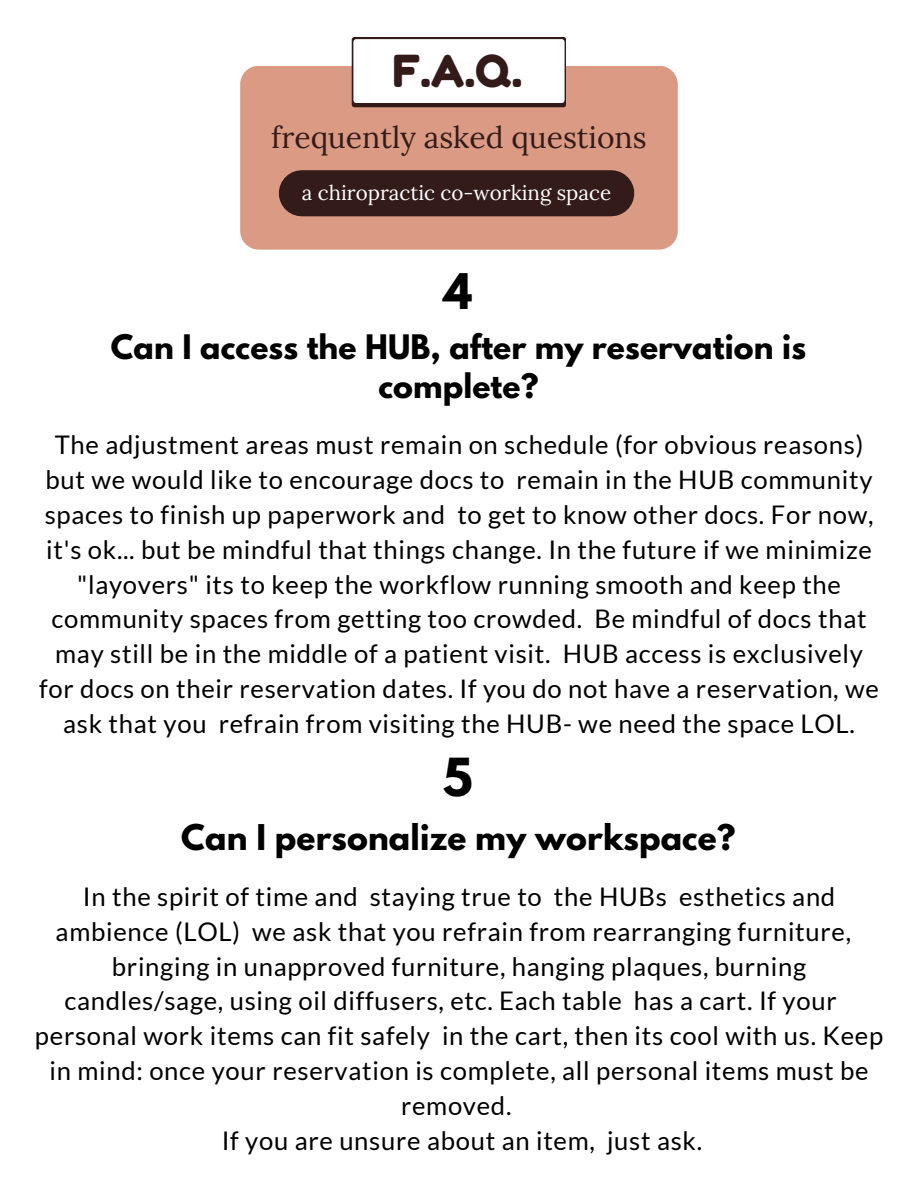
<style>
.page{position:relative;width:918px;height:1188px;background:#fff}
.page>*{position:absolute;margin:0;border:0;box-sizing:border-box;transform-origin:0 0}
.t1{font:700 46.5px "League Spartan";color:#000}
.t2{font:44.1px "Fredoka One";color:#331b19}
.t3{font:700 43.5px "League Spartan";color:#000}
.t4{font:700 31.35px "League Spartan";letter-spacing:.005em;color:#000}
.t5{font:700 30px/39.3px "League Spartan";letter-spacing:.005em;color:#000;text-align:center}
.t6{font:30px "Lora";color:#331b19}
.t7{font:25.65px/34.8px "Lato";letter-spacing:.03em;color:#000;text-align:center}
.t8{font:20.55px "Lora";color:#fff}
</style>
<div class="page">
<div style="left:240px;top:66px;width:438px;height:184px;background:#db9a83;border-radius:19px"></div>
<div style="left:302px;top:170px;width:309px;height:46px;background:#331b19"></div>
<div style="left:352px;top:37px;width:214px;height:70px;background:#331b19;border-radius:3px"></div>
<div style="left:353px;top:39px;width:212px;height:64px;background:#fff;border-radius:3px"></div>
<p class="t2" style="left:392px;top:44px;width:131px">F.A.Q.</p>
<p class="t6" style="left:271px;top:118px;width:377px">frequently asked questions</p>
<p class="t8" style="left:302px;top:180px;width:311px">a chiropractic co-working space</p>
<p class="t3" style="left:443px;top:269px;width:30px">4</p>
<p class="t5" style="left:111px;top:331px;width:697px">Can I access the HUB, after my reservation is complete?</p>
<p class="t7" style="left:39px;top:427px;width:841px">The adjustment areas must remain on schedule (for obvious reasons) but we would like to encourage docs to remain in the HUB community spaces to finish up paperwork and to get to know other docs. For now, it's ok... but be mindful that things change. In the future if we minimize "layovers" its to keep the workflow running smooth and keep the community spaces from getting too crowded. Be mindful of docs that may still be in the middle of a patient visit. HUB access is exclusively for docs on their reservation dates. If you do not have a reservation, we ask that you refrain from visiting the HUB- we need the space LOL.</p>
<p class="t1" style="left:443px;top:754px;width:31px">5</p>
<p class="t4" style="left:181px;top:821px;width:556px">Can I personalize my workspace?</p>
<p class="t7" style="left:83px;top:879px;width:754px">In the spirit of time and staying true to the HUBs esthetics and</p>
<p class="t7" style="left:56px;top:913px;width:797px">ambience (LOL) we ask that you refrain from rearranging furniture,</p>
<p class="t7" style="left:112px;top:948px;width:696px">bringing in unapproved furniture, hanging plaques, burning</p>
<p class="t7" style="left:64px;top:983px;width:774px">candles/sage, using oil diffusers, etc. Each table has a cart. If your</p>
<p class="t7" style="left:35px;top:1018px;width:850px">personal work items can fit safely in the cart, then its cool with us. Keep</p>
<p class="t7" style="left:49px;top:1053px;width:821px">in mind: once your reservation is complete, all personal items must be</p>
<p class="t7" style="left:401px;top:1087px;width:112px">removed.</p>
<p class="t7" style="left:222px;top:1122px;width:482px">If you are unsure about an item, just ask.</p>
</div>
